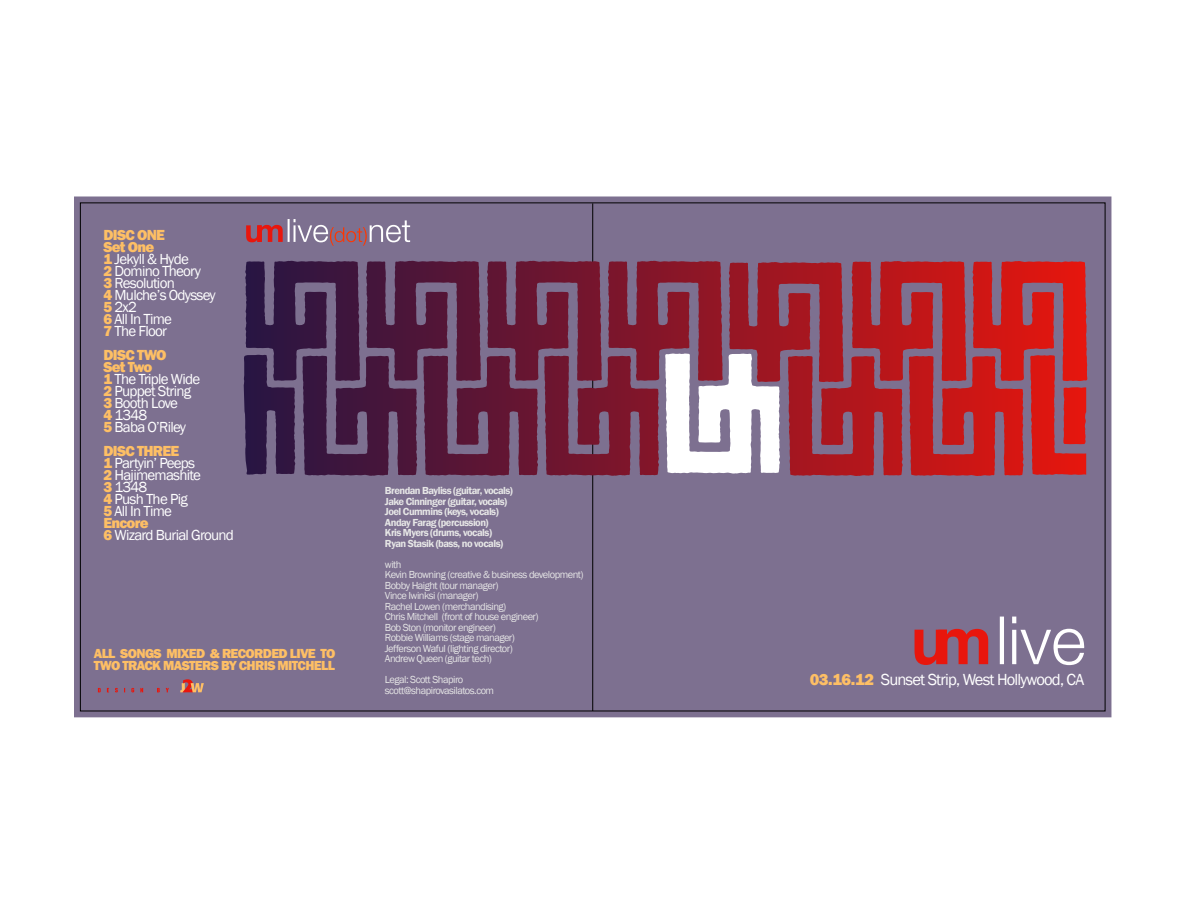
<style>
.page{position:relative;width:1188px;height:918px;background:#fff}
.page>*{position:absolute;margin:0;border:0;box-sizing:border-box;transform-origin:0 0}
.t1{font:16.5px "Franklin Gothic";letter-spacing:-.05em;color:#fff}
.t2{font:15px/12px "Franklin Gothic";letter-spacing:-.05em;color:#fff}
.t3{font:800 13.5px/12px "Franklin Gothic";letter-spacing:-.05em;color:#febf65}
.t4{font:10.5px/10.5px "Franklin Gothic";letter-spacing:-.05em;color:#e6e6e6}
.t5{font:600 10.5px/10.5px "Franklin Gothic";letter-spacing:-.05em;color:#e6e6e6}
.s1{font-weight:800;color:#febf65}
</style>
<div class="page">
<div style="left:74px;top:197px;width:1037px;height:520px;background:#7d7090"></div>
<svg style="left:80px;top:202px;width:1025px;height:509px;background:#7d6280"></svg>
<svg style="left:592px;top:203px;width:1px;height:508px"></svg>
<svg style="left:246px;top:225px;width:37px;height:17px"></svg>
<hr style="left:288px;top:219px;width:2px;height:23px;background:#fff">
<svg style="left:294px;top:219px;width:116px;height:27px;background:#958098"></svg>
<svg style="left:915px;top:629px;width:73px;height:36px;background:#bb3b42"></svg>
<hr style="left:1000px;top:617px;width:4px;height:47px;background:#fff">
<svg style="left:1012px;top:630px;width:4px;height:34px"></svg>
<svg style="left:1012px;top:617px;width:4px;height:6px"></svg>
<svg style="left:1021px;top:629px;width:63px;height:36px"></svg>
<svg style="left:98px;top:688px;width:3px;height:4px"></svg>
<svg style="left:115px;top:688px;width:3px;height:4px"></svg>
<svg style="left:131px;top:688px;width:3px;height:4px"></svg>
<svg style="left:140px;top:688px;width:3px;height:4px"></svg>
<svg style="left:157px;top:688px;width:3px;height:4px"></svg>
<svg style="left:166px;top:688px;width:3px;height:4px"></svg>
<svg style="left:180px;top:679px;width:24px;height:13px"></svg>
<svg style="left:244px;top:354px;width:842px;height:121px;background:#8d4358"></svg>
<h2 class="t2" style="left:104px;top:229px;width:114px"><span class="s1">DISC ONE<br>Set One<br>1</span> Jekyll &amp; Hyde<br><span class="s1">2</span> Domino Theory<br><span class="s1">3</span> Resolution<br><span class="s1">4</span> Mulche’s Odyssey<br><span class="s1">5</span> 2x2<br><span class="s1">6</span> All In Time<br><span class="s1">7</span> The Floor</h2>
<h2 class="t2" style="left:104px;top:349px;width:98px"><span class="s1">DISC TWO<br>Set Two<br>1</span> The Triple Wide<br><span class="s1">2</span> Puppet String<br><span class="s1">3</span> Booth Love<br><span class="s1">4</span> 1348<br><span class="s1">5</span> Baba O’Riley</h2>
<h2 class="t2" style="left:104px;top:445px;width:132px"><span class="s1">DISC THREE<br>1</span> Partyin’ Peeps<br><span class="s1">2</span> Hajimemashite<br><span class="s1">3</span> 1348<br><span class="s1">4</span> Push The Pig<br><span class="s1">5</span> All In Time<br><span class="s1">Encore<br>6</span> Wizard Burial Ground</h2>
<p class="t3" style="left:94px;top:648px;width:243px">ALL SONGS MIXED &amp; RECORDED LIVE TO<br>TWO TRACK MASTERS BY CHRIS MITCHELL</p>
<p class="t5" style="left:385px;top:486px;width:130px">Brendan Bayliss (guitar, vocals)<br>Jake Cinninger (guitar, vocals)<br>Joel Cummins (keys, vocals)<br>Anday Farag (percussion)<br>Kris Myers (drums, vocals)<br>Ryan Stasik (bass, no vocals)</p>
<p class="t4" style="left:385px;top:559px;width:200px">with<br>Kevin Browning (creative &amp; business development)<br>Bobby Haight (tour manager)<br>Vince Iwinksi (manager)<br>Rachel Lowen (merchandising)<br>Chris Mitchell (front of house engineer)<br>Bob Ston (monitor engineer)<br>Robbie Williams (stage manager)<br>Jefferson Waful (lighting director)<br>Andrew Queen (guitar tech)</p>
<p class="t4" style="left:385px;top:675px;width:111px">Legal: Scott Shapiro scott@shapirovasilatos.com</p>
<h1 class="t1" style="left:810px;top:670px;width:276px"><span class="s1">03.16.12</span> Sunset Strip, West Hollywood, CA</h1>
</div>
